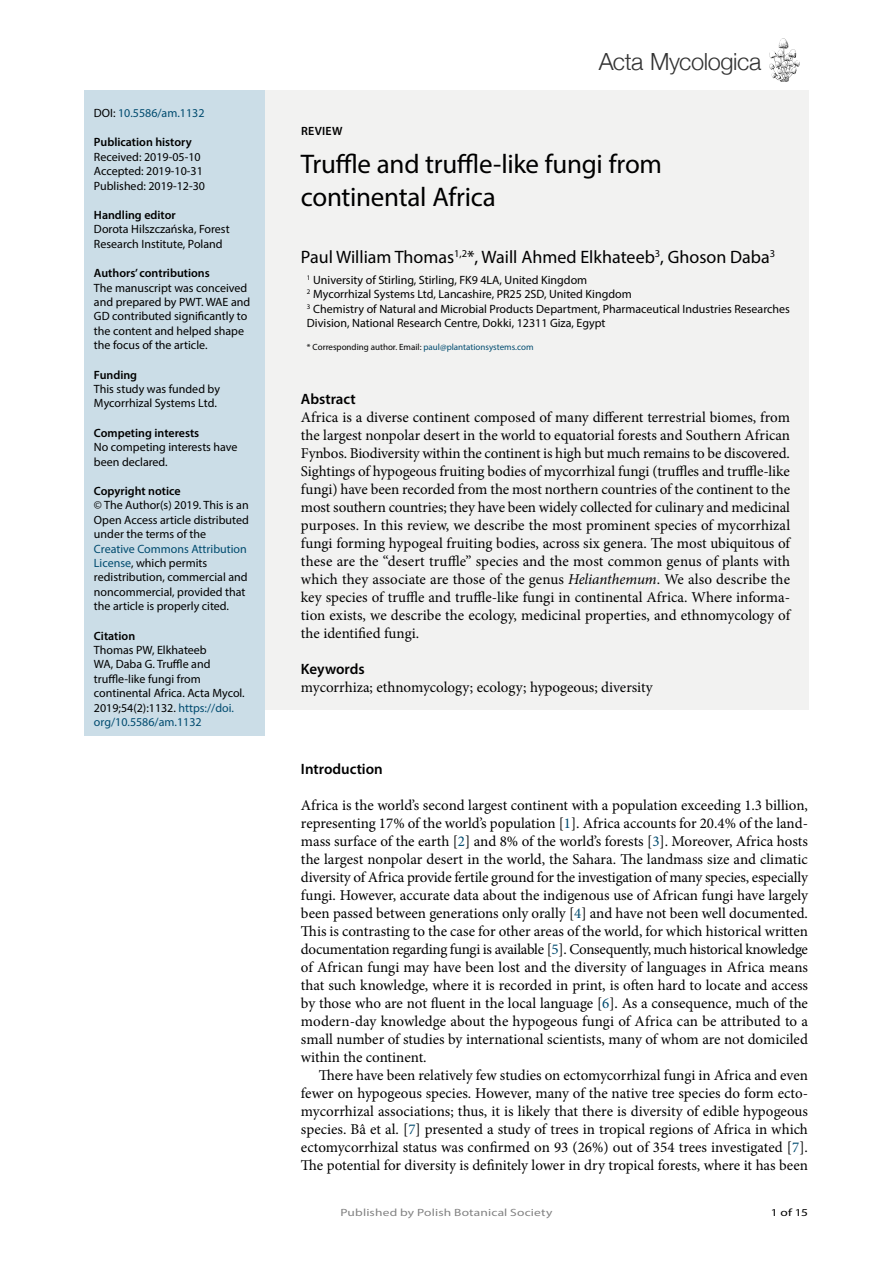
<style>
.page{position:relative;width:893px;height:1263px;background:#fff}
.page>*{position:absolute;margin:0;border:0;box-sizing:border-box;transform-origin:0 0}
.t1{font:27px/32.4px "Myriad Pro";letter-spacing:-.01em;color:#000}
.t2{font:300 23.55px "Helvetica Neue";letter-spacing:-.02em;color:#333}
.Authors{font:18px "Myriad Pro";color:#000}
.Body_text{font:15px/18px "Minion Pro";color:#000;text-align:justify}
.Body_text___first_li{font:15px/18px "Minion Pro";color:#000;text-align:justify}
.Keywords{font:15px "Minion Pro";color:#000}
.t3{font:600 15px "Myriad Pro";color:#000}
.Body_text-2{font:12px/14.4px "Myriad Pro";color:#000}
.Affiliations{font:12px/14.4px "Myriad Pro";color:#000}
.Article_type{font:600 12px "Myriad Pro";color:#000}
.Body_text-3{font:12px "Myriad Pro";color:#004b6f}
.t4{font:10.5px "Myriad Pro Regular 2";letter-spacing:.01em;color:#828282;scale:1.28 1}
.t5{font:10.5px "Myriad Pro";color:#000;scale:1.28 1}
.Corresponding_author{font:9px "Myriad Pro";color:#000}
.s1{color:#000}
.s2{color:#004b6f}
.s3{font-style:italic}
</style>
<div class="page">
<svg style="left:769px;top:38px;width:31px;height:44px"></svg>
<div style="left:265px;top:90px;width:543px;height:620px;background:#f2f2f1"></div>
<div style="left:85px;top:90px;width:180px;height:645px;background:#cbdde7"></div>
<p class="Body_text-3" style="left:94px;top:106px;width:112px"><span class="s1">DOI:</span> 10.5586/am.1132</p>
<p class="Article_type" style="left:94px;top:135px;width:99px">Publication history</p>
<p class="Body_text-2" style="left:94px;top:149px;width:108px">Received: 2019-05-10</p>
<p class="Body_text-2" style="left:94px;top:164px;width:110px">Accepted: 2019-10-31</p>
<p class="Body_text-2" style="left:94px;top:178px;width:113px">Published: 2019-12-30</p>
<p class="Article_type" style="left:94px;top:207px;width:83px">Handling editor</p>
<p class="Body_text-2" style="left:94px;top:222px;width:137px">Dorota Hilszczańska, Forest<br>Research Institute, Poland</p>
<p class="Article_type" style="left:94px;top:266px;width:117px">Authors’ contributions</p>
<p class="Body_text-2" style="left:94px;top:280px;width:158px">The manuscript was conceived and prepared by PWT. WAE and<br>GD contributed significantly to the content and helped shape the focus of the article.</p>
<p class="Article_type" style="left:94px;top:367px;width:45px">Funding</p>
<p class="Body_text-2" style="left:94px;top:382px;width:128px">This study was funded by<br>Mycorrhizal Systems Ltd.</p>
<p class="Article_type" style="left:94px;top:425px;width:107px">Competing interests</p>
<p class="Body_text-2" style="left:94px;top:440px;width:145px">No competing interests have been declared.</p>
<p class="Article_type" style="left:94px;top:483px;width:88px">Copyright notice</p>
<p class="Body_text-2" style="left:94px;top:498px;width:156px">© The Author(s) 2019. This is an<br>Open Access article distributed under the terms of the<br><span class="s2">Creative Commons Attribution<br>License</span>, which permits redistribution, commercial and noncommercial, provided that the article is properly cited.</p>
<p class="Article_type" style="left:94px;top:628px;width:43px">Citation</p>
<p class="Body_text-2" style="left:94px;top:643px;width:152px">Thomas PW, Elkhateeb<br>WA, Daba G. Truffle and truffle-like fungi from continental Africa. Acta Mycol.<br>2019;54(2):1132. <span class="s2">https://doi. org/10.5586/am.1132</span></p>
<h2 class="t2" style="left:599px;top:43px;width:164px">Acta Mycologica</h2>
<p class="Article_type" style="left:301px;top:123px;width:43px">REVIEW</p>
<p class="t1" style="left:301px;top:148px;width:363px">Truffle and truffle-like fungi from continental Africa</p>
<p class="Authors" style="left:301px;top:246px;width:476px">Paul William Thomas<sup>1,2</sup>*, Waill Ahmed Elkhateeb<sup>3</sup>, Ghoson Daba<sup>3</sup></p>
<p class="Affiliations" style="left:307px;top:272px;width:282px"><sup>1</sup> University of Stirling, Stirling, FK9 4LA, United Kingdom</p>
<p class="Affiliations" style="left:307px;top:287px;width:326px"><sup>2</sup> Mycorrhizal Systems Ltd, Lancashire, PR25 2SD, United Kingdom</p>
<p class="Affiliations" style="left:307px;top:301px;width:485px"><sup>3</sup> Chemistry of Natural and Microbial Products Department, Pharmaceutical Industries Researches<br>Division, National Research Centre, Dokki, 12311 Giza, Egypt</p>
<p class="Corresponding_author" style="left:307px;top:341px;width:228px">* Corresponding author. Email: <span class="s2">paul@plantationsystems.com</span></p>
<p class="t3" style="left:301px;top:389px;width:56px">Abstract</p>
<p class="Body_text" style="left:301px;top:408px;width:491px">Africa is a diverse continent composed of many different terrestrial biomes, from the largest nonpolar desert in the world to equatorial forests and Southern African Fynbos. Biodiversity within the continent is high but much remains to be discovered.<br>Sightings of hypogeous fruiting bodies of mycorrhizal fungi (truffles and truffle-like fungi) have been recorded from the most northern countries of the continent to the most southern countries; they have been widely collected for culinary and medicinal purposes. In this review, we describe the most prominent species of mycorrhizal fungi forming hypogeal fruiting bodies, across six genera. The most ubiquitous of these are the “desert truffle” species and the most common genus of plants with which they associate are those of the genus <span class="s3">Helianthemum</span>. We also describe the key species of truffle and truffle-like fungi in continental Africa. Where informa&shy;tion exists, we describe the ecology, medicinal properties, and ethnomycology of the identified fungi.</p>
<p class="t3" style="left:301px;top:659px;width:65px">Keywords</p>
<p class="Keywords" style="left:301px;top:677px;width:353px">mycorrhiza; ethnomycology; ecology; hypogeous; diversity</p>
<p class="t3" style="left:301px;top:759px;width:83px">Introduction</p>
<p class="Body_text" style="left:301px;top:796px;width:509px">Africa is the world’s second largest continent with a population exceeding 1.3 billion, representing 17% of the world’s population [<span class="s2">1</span>]. Africa accounts for 20.4% of the land&shy;mass surface of the earth [<span class="s2">2</span>] and 8% of the world’s forests [<span class="s2">3</span>]. Moreover, Africa hosts the largest nonpolar desert in the world, the Sahara. The landmass size and climatic diversity of Africa provide fertile ground for the investigation of many species, especially fungi. However, accurate data about the indigenous use of African fungi have largely been passed between generations only orally [<span class="s2">4</span>] and have not been well documented.<br>This is contrasting to the case for other areas of the world, for which historical written documentation regarding fungi is available [<span class="s2">5</span>]. Consequently, much historical knowledge of African fungi may have been lost and the diversity of languages in Africa means that such knowledge, where it is recorded in print, is often hard to locate and access by those who are not fluent in the local language [<span class="s2">6</span>]. As a consequence, much of the modern-day knowledge about the hypogeous fungi of Africa can be attributed to a small number of studies by international scientists, many of whom are not domiciled within the continent.</p>
<p class="Body_text___first_li" style="left:301px;top:1066px;width:509px;text-indent:18px">There have been relatively few studies on ectomycorrhizal fungi in Africa and even fewer on hypogeous species. However, many of the native tree species do form ecto&shy;mycorrhizal associations; thus, it is likely that there is diversity of edible hypogeous species. Bâ et al. [<span class="s2">7</span>] presented a study of trees in tropical regions of Africa in which ectomycorrhizal status was confirmed on 93 (26%) out of 354 trees investigated [<span class="s2">7</span>].<br>The potential for diversity is definitely lower in dry tropical forests, where it has been</p>
<p class="t4" style="left:340px;top:1205px;width:167px">Published by Polish Botanical Society</p>
<p class="t5" style="left:771px;top:1205px;width:31px">1 of 15</p>
</div>
